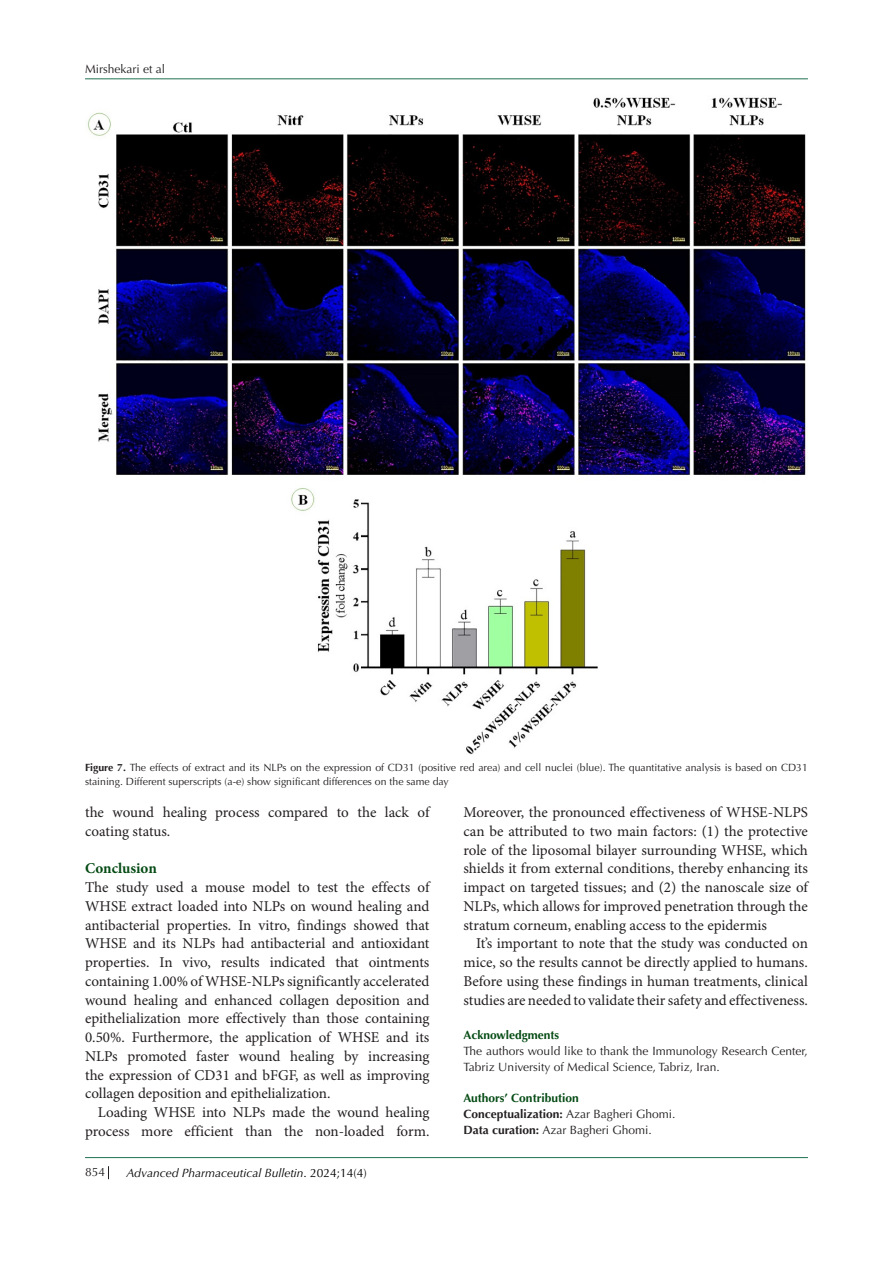
<style>
.page{position:relative;width:893px;height:1263px;background:#fff}
.page>*{position:absolute;margin:0;border:0;box-sizing:border-box;transform-origin:0 0}
.heading_4{font:15px/18.8px "Minion Pro";color:#231f20;text-align:justify}
.heading_2{font:700 15px "Minion Pro";color:#054b14}
.Default{font:12px/15.8px "Optima LT Std";color:#231f20}
.t1{font:italic 12px "Optima LT Std";color:#000}
.Default-2{font:700 12px "Optima LT Std";color:#054b14}
.t2{font:700 12px "Optima LT Std";color:#231f20}
.t3{font:10.5px/13.5px "Optima LT Std";color:#231f20}
.s1{font-weight:700}
.s2{font-style:normal}
.s3{font-weight:400}
</style>
<div class="page">
<svg style="left:108px;top:1166px;width:1px;height:13px"></svg>
<hr style="left:85px;top:1157px;width:723px;height:1px;background:#1e7252">
<hr style="left:85px;top:78px;width:723px;height:1px;background:#1e7252">
<img style="left:87px;top:97px;width:719px;height:658px">
<p class="Default" style="left:85px;top:62px;width:82px">Mirshekari et al</p>
<p class="t3" style="left:85px;top:761px;width:724px"><span class="s1">Figure 7.</span> The effects of extract and its NLPs on the expression of CD31 (positive red area) and cell nuclei (blue). The quantitative analysis is based on CD31 staining. Different superscripts (a-e) show significant differences on the same day</p>
<p class="heading_4" style="left:85px;top:803px;width:346px">the wound healing process compared to the lack of coating status.</p>
<p class="heading_2" style="left:85px;top:858px;width:73px">Conclusion</p>
<p class="heading_4" style="left:85px;top:878px;width:346px">The study used a mouse model to test the effects of WHSE extract loaded into NLPs on wound healing and antibacterial properties. In vitro, findings showed that WHSE and its NLPs had antibacterial and antioxidant properties. In vivo, results indicated that ointments containing 1.00% of WHSE-NLPs significantly accelerated wound healing and enhanced collagen deposition and epithelialization more effectively than those containing 0.50%. Furthermore, the application of WHSE and its NLPs promoted faster wound healing by increasing the expression of CD31 and bFGF, as well as improving collagen deposition and epithelialization.</p>
<p class="heading_4" style="left:85px;top:1103px;width:346px;text-align:right">Loading WHSE into NLPs made the wound healing process more efficient than the non-loaded form.</p>
<p class="Default" style="left:85px;top:1164px;width:22px">854</p>
<p class="t1" style="left:126px;top:1165px;width:242px">Advanced Pharmaceutical Bulletin<span class="s2">. 2024;14(4)</span></p>
<p class="heading_4" style="left:463px;top:803px;width:346px">Moreover, the pronounced effectiveness of WHSE-NLPS can be attributed to two main factors: (1) the protective role of the liposomal bilayer surrounding WHSE, which shields it from external conditions, thereby enhancing its impact on targeted tissues; and (2) the nanoscale size of NLPs, which allows for improved penetration through the stratum corneum, enabling access to the epidermis</p>
<p class="heading_4" style="left:463px;top:935px;width:346px;text-indent:13px">It’s important to note that the study was conducted on mice, so the results cannot be directly applied to humans.<br>Before using these findings in human treatments, clinical studies are needed to validate their safety and effectiveness.</p>
<p class="Default-2" style="left:463px;top:1028px;width:97px">Acknowledgments</p>
<p class="Default" style="left:463px;top:1043px;width:346px">The authors would like to thank the Immunology Research Center,<br>Tabriz University of Medical Science, Tabriz, Iran.</p>
<p class="Default-2" style="left:463px;top:1091px;width:117px">Authors’ Contribution</p>
<p class="t2" style="left:463px;top:1107px;width:214px">Conceptualization: <span class="s3">Azar Bagheri Ghomi.</span></p>
<p class="Default" style="left:463px;top:1122px;width:190px"><span class="s1">Data curation:</span> Azar Bagheri Ghomi.</p>
</div>
